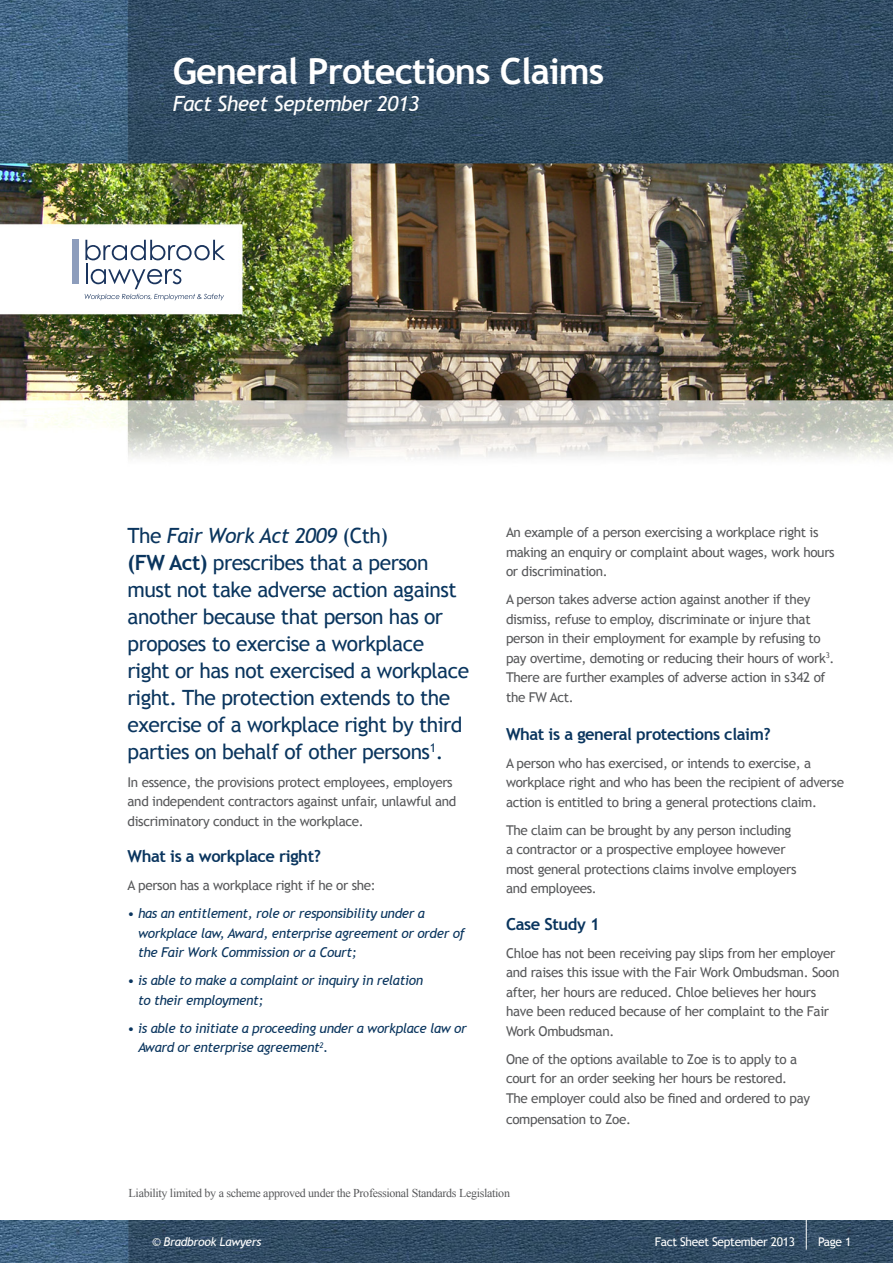
<style>
.page{position:relative;width:893px;height:1263px;background:#fff}
.page>*{position:absolute;margin:0;border:0;box-sizing:border-box;transform-origin:0 0}
.t1{font:700 36px "Trebuchet MS";letter-spacing:-.025em;color:#fff}
.t2{font:21px/27px "Trebuchet MS";letter-spacing:-.025em;color:#0a355e}
.t3{font:italic 21px "Trebuchet MS";letter-spacing:-.025em;color:#fff}
.t4{font:700 16.5px "Trebuchet MS";letter-spacing:-.025em;color:#0a355e}
.t5{font:13.5px/19.5px "Trebuchet MS";letter-spacing:-.025em;color:#57585a}
.t6{font:italic 13.5px/19.5px "Trebuchet MS";letter-spacing:-.025em;color:#0a355e}
.t7{font:12px "Times New Roman";letter-spacing:-.025em;color:#57585a}
.t8{font:12px "Trebuchet MS";letter-spacing:-.025em;color:#fff}
.t9{font:italic 12px "Trebuchet MS";letter-spacing:-.025em;color:#fff}
.s1{font-style:italic}
.s2{font-weight:700}
</style>
<div class="page">
<img style="left:0;top:1220px;width:893px;height:43px">
<hr style="left:806px;top:1203px;width:1px;height:46px;background:#fff">
<img style="left:0;top:0;width:893px;height:459px">
<div style="left:65px;top:232px;width:167px;height:75px;background:#fff"></div>
<div style="left:72px;top:240px;width:7px;height:44px;background:#8d9dbc"></div>
<svg style="left:85px;top:240px;width:140px;height:60px"></svg>
<h1 class="t1" style="left:173px;top:48px;width:433px">General Protections Claims</h1>
<h2 class="t3" style="left:173px;top:91px;width:248px">Fact Sheet September 2013</h2>
<p class="t2" style="left:128px;top:522px;width:343px">The <span class="s1">Fair Work Act 2009</span> (Cth)<br><span class="s2">(FW Act)</span> prescribes that a person must not take adverse action against another because that person has or proposes to exercise a workplace right or has not exercised a workplace right. The protection extends to the exercise of a workplace right by third parties on behalf of other persons<sup>1</sup>.</p>
<p class="t5" style="left:128px;top:772px;width:330px">In essence, the provisions protect employees, employers and independent contractors against unfair, unlawful and discriminatory conduct in the workplace.</p>
<p class="t4" style="left:128px;top:846px;width:195px">What is a workplace right?</p>
<p class="t5" style="left:128px;top:876px;width:250px">A person has a workplace right if he or she:</p>
<p class="t6" style="left:138px;top:904px;width:328px;text-indent:-10px">• has an entitlement, role or responsibility under a workplace law, Award, enterprise agreement or order of the Fair Work Commission or a Court;</p>
<p class="t6" style="left:138px;top:971px;width:287px;text-indent:-10px">• is able to make a complaint or inquiry in relation to their employment;</p>
<p class="t6" style="left:138px;top:1018px;width:330px;text-indent:-10px">• is able to initiate a proceeding under a workplace law or<br>Award or enterprise agreement<sup>2</sup>.</p>
<p class="t5" style="left:506px;top:523px;width:330px">An example of a person exercising a workplace right is making an enquiry or complaint about wages, work hours or discrimination.</p>
<p class="t5" style="left:506px;top:590px;width:330px">A person takes adverse action against another if they dismiss, refuse to employ, discriminate or injure that person in their employment for example by refusing to pay overtime, demoting or reducing their hours of work<sup>3</sup>.<br>There are further examples of adverse action in s342 of the FW Act.</p>
<p class="t4" style="left:506px;top:724px;width:266px">What is a general protections claim?</p>
<p class="t5" style="left:506px;top:753px;width:339px">A person who has exercised, or intends to exercise, a workplace right and who has been the recipient of adverse action is entitled to bring a general protections claim.</p>
<p class="t5" style="left:506px;top:820px;width:292px">The claim can be brought by any person including a contractor or a prospective employee however most general protections claims involve employers and employees.</p>
<p class="t4" style="left:506px;top:914px;width:95px">Case Study 1</p>
<p class="t5" style="left:506px;top:943px;width:335px">Chloe has not been receiving pay slips from her employer and raises this issue with the Fair Work Ombudsman. Soon after, her hours are reduced. Chloe believes her hours have been reduced because of her complaint to the Fair Work Ombudsman.</p>
<p class="t5" style="left:506px;top:1049px;width:306px">One of the options available to Zoe is to apply to a court for an order seeking her hours be restored.<br>The employer could also be fined and ordered to pay</p>
<p class="t5" style="left:506px;top:1109px;width:127px">compensation to Zoe.</p>
<p class="t7" style="left:129px;top:1185px;width:383px">Liability limited by a scheme approved under the Professional Standards Legislation</p>
<p class="t9" style="left:152px;top:1235px;width:111px">© Bradbrook Lawyers</p>
<p class="t8" style="left:655px;top:1235px;width:142px">Fact Sheet September 2013</p>
<p class="t8" style="left:818px;top:1235px;width:35px">Page 1</p>
</div>
